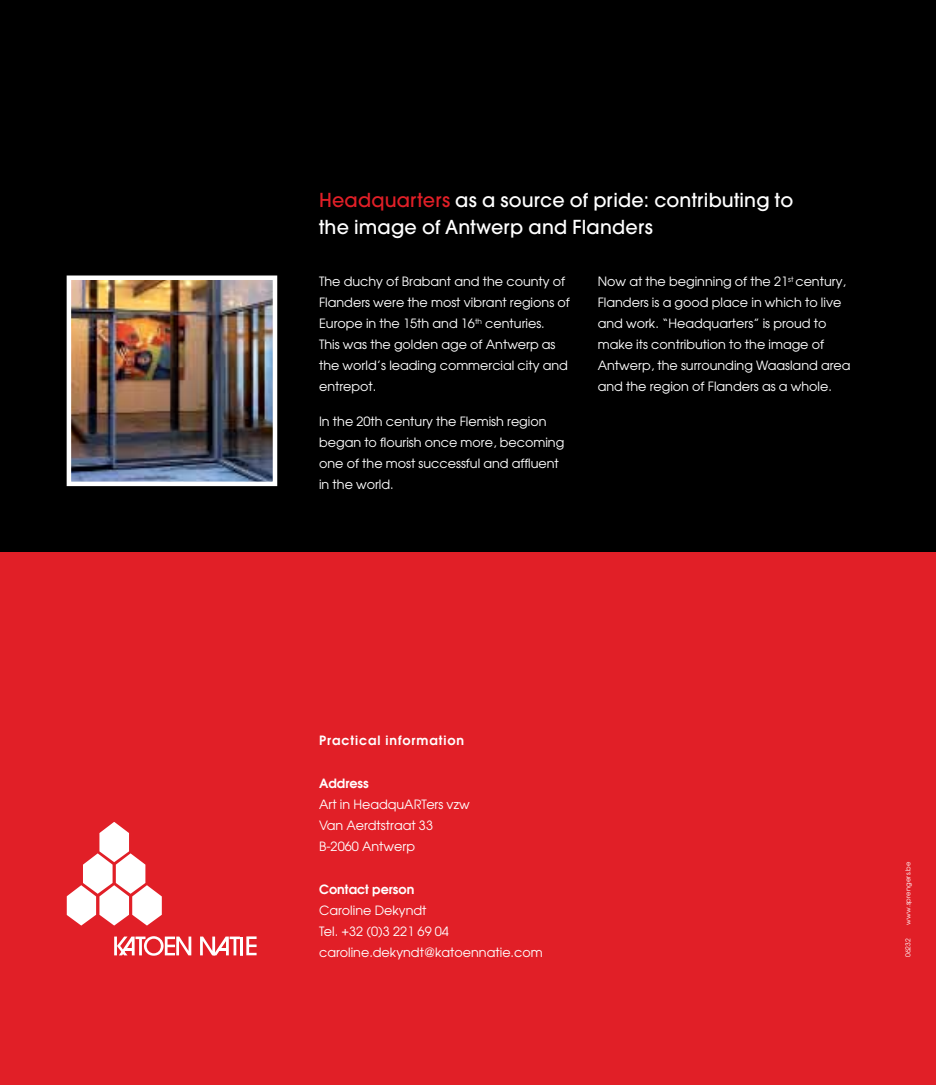
<style>
.page{position:relative;width:936px;height:1085px;background:#fff}
.page>*{position:absolute;margin:0;border:0;box-sizing:border-box;transform-origin:0 0}
.t1{font:500 19.2px/27px "Avant Garde";letter-spacing:.01em;color:#fff}
.t2{font:12.75px/21px "Avant Garde";color:#fff}
.t3{font:600 12.75px "Avant Garde";letter-spacing:.07em;color:#fff}
.t4{font:600 12.75px "Avant Garde";color:#fff}
.t5{font:6.75px "Avant Garde";letter-spacing:.025em;color:#fff}
.s1{color:#e11f27}
</style>
<div class="page">
<div style="left:0;top:0;width:935px;height:1084px;background:#e11f27"></div>
<div style="left:0;top:0;width:935px;height:551px;background:#000"></div>
<img style="left:72px;top:280px;width:200px;height:201px">
<div style="left:67px;top:275px;width:210px;height:211px;border:4px solid #fff"></div>
<hr style="left:240px;top:936px;width:3px;height:19px;background:#fff">
<svg style="left:246px;top:936px;width:10px;height:19px"></svg>
<svg style="left:200px;top:936px;width:40px;height:19px"></svg>
<svg style="left:114px;top:936px;width:77px;height:19px"></svg>
<svg style="left:66px;top:822px;width:96px;height:103px"></svg>
<h1 class="t1" style="left:319px;top:186px;width:475px"><span class="s1">Headquarters</span> as a source of pride: contributing to the image of Antwerp and Flanders</h1>
<p class="t2" style="left:319px;top:270px;width:252px">The duchy of Brabant and the county of Flanders were the most vibrant regions of Europe in the 15th and 16<sup>th</sup> centuries.<br>This was the golden age of Antwerp as the world’s leading commercial city and entrepot.</p>
<p class="t2" style="left:319px;top:410px;width:247px">In the 20th century the Flemish region began to flourish once more, becoming one of the most successful and affluent in the world.</p>
<p class="t2" style="left:597px;top:270px;width:254px">Now at the beginning of the 21<sup>st</sup> century, Flanders is a good place in which to live and work. “Headquarters” is proud to make its contribution to the image of Antwerp, the surrounding Waasland area and the region of Flanders as a whole.</p>
<p class="t3" style="left:319px;top:732px;width:147px">Practical information</p>
<p class="t4" style="left:319px;top:774px;width:51px">Address</p>
<p class="t2" style="left:319px;top:793px;width:152px">Art in HeadquARTers vzw<br>Van Aerdtstraat 33<br>B-2060 Antwerp</p>
<p class="t4" style="left:319px;top:881px;width:97px">Contact person</p>
<p class="t2" style="left:319px;top:899px;width:225px">Caroline Dekyndt<br>Tel. +32 (0)3 221 69 04 caroline.dekyndt@katoennatie.com</p>
<p class="t5" style="left:903px;top:924px;width:65px;rotate:-90deg">www.sprengers.be</p>
<p class="t5" style="left:903px;top:957px;width:21px;rotate:-90deg">06232</p>
</div>
